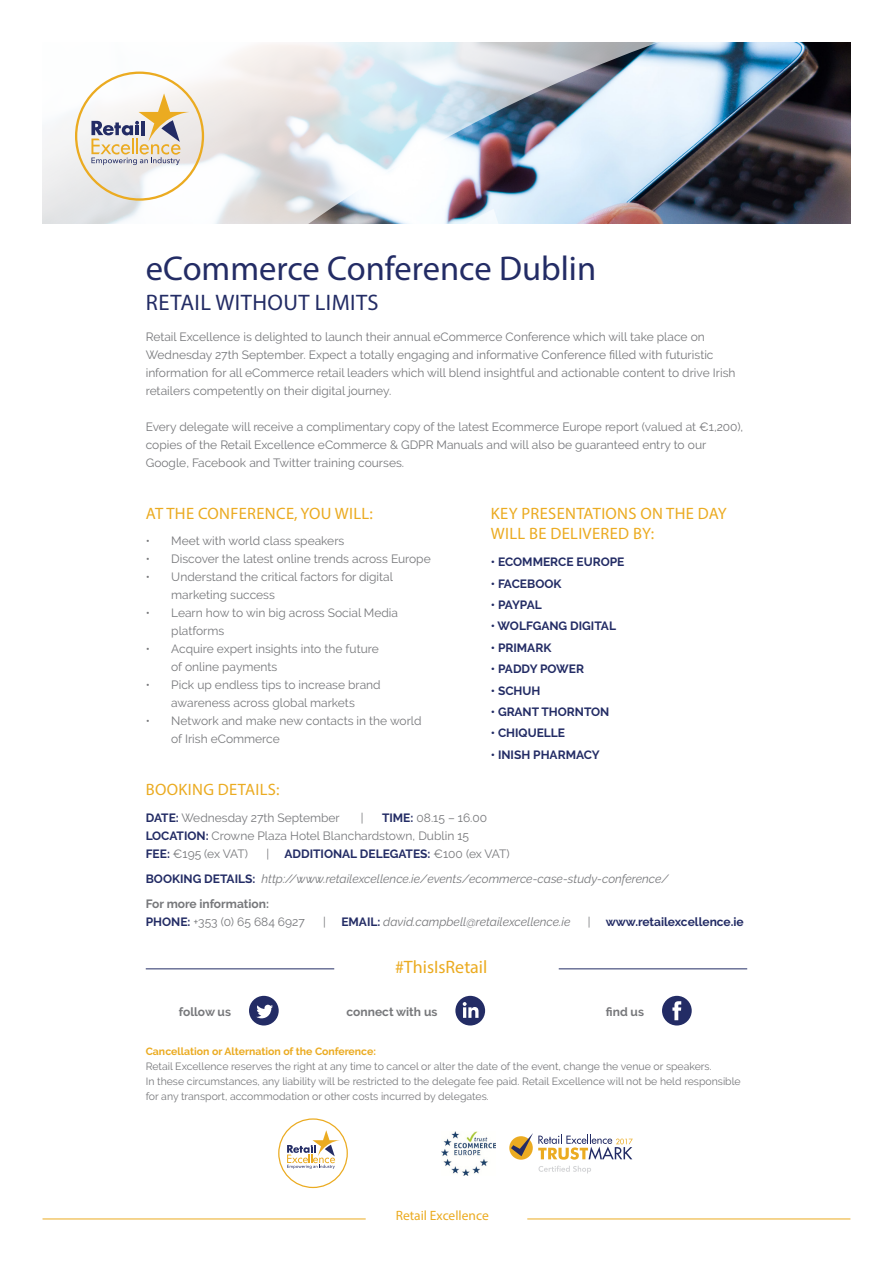
<style>
.page{position:relative;width:893px;height:1263px;background:#fff}
.page>*{position:absolute;margin:0;border:0;box-sizing:border-box;transform-origin:0 0}
.t1{font:34.5px "Myriad Pro";color:#232c65}
.t2{font:22.5px "Myriad Pro";letter-spacing:.02em;color:#232c65}
.t3{font:18px "Myriad Pro";color:#ebab21}
.t4{font:16.5px/19.8px "Myriad Pro";letter-spacing:.02em;color:#ebab21}
.t5{font:13.5px "Myriad Pro";color:#ebab21}
.t6{font:12px/18px "Raleway";color:#77787b}
.t7{font:italic 12px/25.5px "Raleway";color:#77787b}
.t8{font:700 12px "Raleway";color:#232c65}
.t9{font:700 12px/18px "Raleway";color:#77787b}
.t10{font:10.5px/15px "Raleway";color:#77787b}
.t11{font:700 10.5px "Raleway";color:#ebab21}
.s1{font-weight:700;color:#232c65}
.s2{font-weight:700;font-style:normal;color:#232c65}
.s3{font-style:normal}
.s4{color:#232c65}
.s5{font-weight:400}
</style>
<div class="page">
<img style="left:42px;top:42px;width:809px;height:182px">
<img style="left:159px;top:209px;width:539px;height:15px">
<svg style="left:75px;top:72px;width:129px;height:129px"></svg>
<svg style="left:455px;top:996px;width:30px;height:29px"></svg>
<svg style="left:662px;top:996px;width:30px;height:29px"></svg>
<svg style="left:249px;top:996px;width:30px;height:29px"></svg>
<svg style="left:278px;top:1118px;width:70px;height:70px"></svg>
<svg style="left:538px;top:1165px;width:53px;height:8px"></svg>
<svg style="left:509px;top:1136px;width:24px;height:24px"></svg>
<svg style="left:511px;top:1133px;width:122px;height:26px"></svg>
<img style="left:441px;top:1131px;width:55px;height:44px">
<hr style="left:146px;top:968px;width:188px;height:1px;background:#232c65">
<hr style="left:559px;top:968px;width:188px;height:1px;background:#232c65">
<hr style="left:43px;top:1218px;width:323px;height:1px;background:#ebab21">
<hr style="left:527px;top:1218px;width:323px;height:1px;background:#ebab21">
<p class="t1" style="left:146px;top:248px;width:452px">eCommerce Conference Dublin</p>
<p class="t2" style="left:146px;top:289px;width:234px">RETAIL WITHOUT LIMITS</p>
<p class="t6" style="left:146px;top:327px;width:591px">Retail Excellence is delighted to launch their annual eCommerce Conference which will take place on Wednesday 27th September. Expect a totally engaging and informative Conference filled with futuristic information for all eCommerce retail leaders which will blend insightful and actionable content to drive Irish retailers competently on their digital journey.</p>
<p class="t6" style="left:146px;top:417px;width:599px">Every delegate will receive a complimentary copy of the latest Ecommerce Europe report (valued at €1,200), copies of the Retail Excellence eCommerce &amp; GDPR Manuals and will also be guaranteed entry to our<br>Google, Facebook and Twitter training courses.</p>
<p class="t4" style="left:146px;top:504px;width:228px">AT THE CONFERENCE, YOU WILL:</p>
<p class="t6" style="left:146px;top:532px;width:200px">• Meet with world class speakers</p>
<p class="t6" style="left:146px;top:550px;width:286px">• Discover the latest online trends across Europe</p>
<p class="t6" style="left:171px;top:568px;width:223px;text-indent:-26px">• Understand the critical factors for digital marketing success</p>
<p class="t6" style="left:171px;top:604px;width:228px;text-indent:-26px">• Learn how to win big across Social Media platforms</p>
<p class="t6" style="left:171px;top:640px;width:209px;text-indent:-26px">• Acquire expert insights into the future of online payments</p>
<p class="t6" style="left:146px;top:676px;width:236px;text-align:center">• Pick up endless tips to increase brand awareness across global markets</p>
<p class="t6" style="left:171px;top:712px;width:252px;text-indent:-26px">• Network and make new contacts in the world of Irish eCommerce</p>
<p class="t4" style="left:146px;top:779px;width:135px">BOOKING DETAILS:</p>
<p class="t4" style="left:491px;top:504px;width:237px">KEY PRESENTATIONS ON THE DAY<br>WILL BE DELIVERED BY:</p>
<p class="t8" style="left:491px;top:555px;width:135px">• ECOMMERCE EUROPE</p>
<p class="t8" style="left:491px;top:576px;width:72px">• FACEBOOK</p>
<p class="t8" style="left:491px;top:598px;width:53px">• PAYPAL</p>
<p class="t8" style="left:491px;top:619px;width:127px">• WOLFGANG DIGITAL</p>
<p class="t8" style="left:491px;top:641px;width:62px">• PRIMARK</p>
<p class="t8" style="left:491px;top:662px;width:95px">• PADDY POWER</p>
<p class="t8" style="left:491px;top:683px;width:51px">• SCHUH</p>
<p class="t8" style="left:491px;top:705px;width:120px">• GRANT THORNTON</p>
<p class="t8" style="left:491px;top:726px;width:76px">• CHIQUELLE</p>
<p class="t8" style="left:491px;top:747px;width:110px">• INISH PHARMACY</p>
<p class="t6" style="left:146px;top:808px;width:196px"><span class="s1">DATE:</span> Wednesday 27th September</p>
<p class="t6" style="left:361px;top:808px;width:4px">|</p>
<p class="t6" style="left:146px;top:808px;width:343px;text-indent:236px"><span class="s1">TIME:</span> 08.15 – 16.00<br><span class="s1">LOCATION:</span> Crowne Plaza Hotel Blanchardstown, Dublin 15<br><span class="s1">FEE:</span> €195 (ex VAT)</p>
<p class="t6" style="left:266px;top:844px;width:4px">|</p>
<p class="t7" style="left:146px;top:841px;width:524px;text-indent:139px"><span class="s2">ADDITIONAL DELEGATES:</span> <span class="s3">€100 (ex VAT)<br></span><span class="s2">BOOKING DETAILS:</span> http://www.retailexcellence.ie/events/ecommerce-case-study-conference/</p>
<p class="t9" style="left:146px;top:894px;width:161px">For more information:<br><span class="s4">PHONE:</span> <span class="s5">+353 (0) 65 684 6927</span></p>
<p class="t6" style="left:323px;top:912px;width:4px">|</p>
<p class="t7" style="left:341px;top:909px;width:231px"><span class="s2">EMAIL:</span> david.campbell@retailexcellence.ie</p>
<p class="t6" style="left:588px;top:912px;width:4px">|</p>
<p class="t8" style="left:606px;top:915px;width:140px">www.retailexcellence.ie</p>
<p class="t3" style="left:395px;top:956px;width:94px">#ThisIsRetail</p>
<p class="t9" style="left:179px;top:1003px;width:54px">follow us</p>
<p class="t9" style="left:347px;top:1003px;width:92px">connect with us</p>
<p class="t9" style="left:606px;top:1003px;width:40px">find us</p>
<p class="t11" style="left:146px;top:1046px;width:232px">Cancellation or Alternation of the Conference:</p>
<p class="t10" style="left:146px;top:1059px;width:596px">Retail Excellence reserves the right at any time to cancel or alter the date of the event, change the venue or speakers.<br>In these circumstances, any liability will be restricted to the delegate fee paid. Retail Excellence will not be held responsible for any transport, accommodation or other costs incurred by delegates.</p>
<p class="t5" style="left:396px;top:1207px;width:95px">Retail Excellence</p>
</div>
